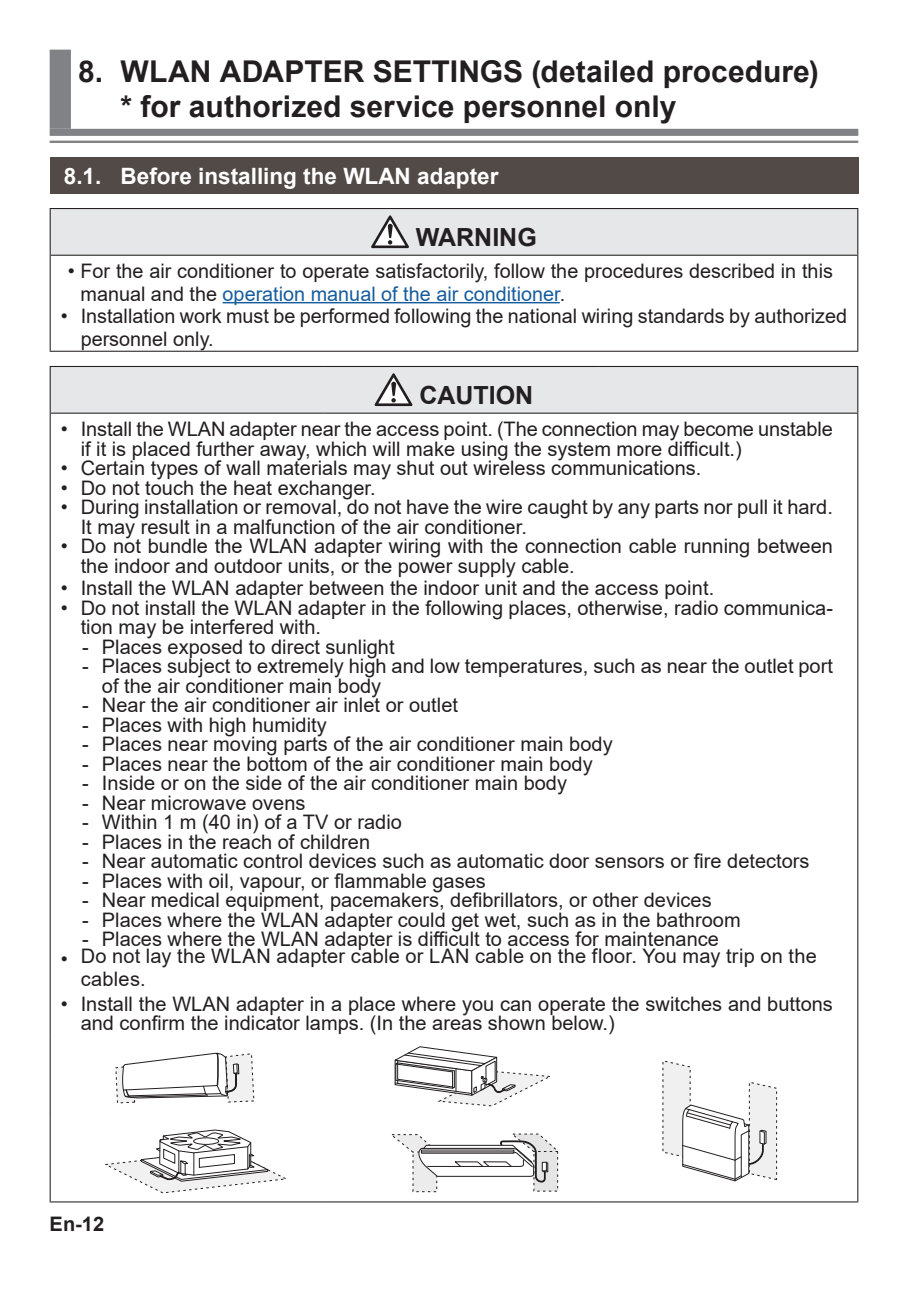
<style>
.page{position:relative;width:908px;height:1290px;background:#fff}
.page>*{position:absolute;margin:0;border:0;box-sizing:border-box;transform-origin:0 0}
.t1{font:700 30px/35px "Arial";color:#231f20}
.t2{font:700 25px "Arial";color:#231f20}
.t3{font:700 22.5px "Arial";color:#fff}
.t4{font:20px/19.5px "Arial";color:#231f20}
.t5{font:700 20px "Arial";color:#231f20}
.s1{color:#175d9e}
</style>
<div class="page">
<svg style="left:50px;top:140px;width:807px;height:1px"></svg>
<div style="left:50px;top:129px;width:807px;height:7px;background:#808285"></div>
<hr style="left:50px;top:141px;width:807px;height:2px;background:#808285">
<div style="left:50px;top:50px;width:21px;height:79px;background:#808285"></div>
<div style="left:50px;top:157px;width:807px;height:37px;background:#524a47"></div>
<div style="left:50px;top:209px;width:807px;height:46px;background:#e6e7e9"></div>
<hr style="left:50px;top:255px;width:807px;height:1px;background:#231f20">
<hr style="left:50px;top:351px;width:807px;height:1px;background:#231f20">
<hr style="left:50px;top:208px;width:807px;height:1px;background:#231f20">
<hr style="left:50px;top:209px;width:1px;height:46px;background:#231f20">
<hr style="left:856px;top:209px;width:1px;height:46px;background:#231f20">
<hr style="left:50px;top:256px;width:1px;height:95px;background:#231f20">
<hr style="left:856px;top:256px;width:1px;height:95px;background:#231f20">
<svg style="left:371px;top:215px;width:38px;height:33px"></svg>
<hr style="left:222px;top:302px;width:337px;height:1px;background:#175d9e">
<div style="left:50px;top:366px;width:807px;height:47px;background:#e6e7e9"></div>
<hr style="left:50px;top:366px;width:274px;height:1px;background:#231f20">
<hr style="left:50px;top:367px;width:1px;height:46px;background:#231f20">
<hr style="left:324px;top:366px;width:273px;height:1px;background:#231f20">
<hr style="left:597px;top:366px;width:260px;height:1px;background:#231f20">
<hr style="left:856px;top:367px;width:1px;height:46px;background:#231f20">
<hr style="left:50px;top:413px;width:274px;height:1px;background:#231f20">
<hr style="left:324px;top:413px;width:273px;height:1px;background:#231f20">
<hr style="left:597px;top:413px;width:260px;height:1px;background:#231f20">
<hr style="left:856px;top:414px;width:1px;height:622px;background:#231f20">
<hr style="left:50px;top:414px;width:1px;height:622px;background:#231f20">
<hr style="left:50px;top:1036px;width:1px;height:83px;background:#231f20">
<hr style="left:856px;top:1036px;width:1px;height:83px;background:#231f20">
<hr style="left:50px;top:1119px;width:1px;height:82px;background:#231f20">
<hr style="left:856px;top:1119px;width:1px;height:82px;background:#231f20">
<hr style="left:50px;top:1201px;width:274px;height:1px;background:#231f20">
<hr style="left:324px;top:1201px;width:273px;height:1px;background:#231f20">
<hr style="left:597px;top:1201px;width:260px;height:1px;background:#231f20">
<svg style="left:374px;top:373px;width:38px;height:33px"></svg>
<svg style="left:115px;top:1052px;width:139px;height:52px"></svg>
<svg style="left:394px;top:1046px;width:156px;height:61px"></svg>
<svg style="left:662px;top:1060px;width:115px;height:121px"></svg>
<svg style="left:105px;top:1130px;width:181px;height:64px"></svg>
<svg style="left:391px;top:1133px;width:168px;height:59px"></svg>
<h1 class="t1" style="left:120px;top:55px;width:699px;text-indent:-43px">8. WLAN ADAPTER SETTINGS (detailed procedure) * for authorized service personnel only</h1>
<p class="t3" style="left:64px;top:160px;width:436px">8.1. Before installing the WLAN adapter</p>
<p class="t2" style="left:415px;top:219px;width:122px">WARNING</p>
<p class="t4" style="left:80px;top:260px;width:753px;line-height:22.5px;text-indent:-13px">• For the air conditioner to operate satisfactorily, follow the procedures described in this manual and the <span class="s1">operation manual of the air conditioner</span>.</p>
<p class="t4" style="left:81px;top:305px;width:767px;line-height:22.5px;text-indent:-20px">• Installation work must be performed following the national wiring standards by authorized personnel only.</p>
<p class="t2" style="left:419px;top:377px;width:115px">CAUTION</p>
<p class="t4" style="left:81px;top:419px;width:753px;text-indent:-20px">• Install the WLAN adapter near the access point. (The connection may become unstable if it is placed further away, which will make using the system more difficult.)</p>
<p class="t4" style="left:61px;top:458px;width:642px">• Certain types of wall materials may shut out wireless communications.</p>
<p class="t4" style="left:61px;top:478px;width:316px">• Do not touch the heat exchanger.</p>
<p class="t4" style="left:81px;top:497px;width:753px;text-indent:-20px">• During installation or removal, do not have the wire caught by any parts nor pull it hard.<br>It may result in a malfunction of the air conditioner.</p>
<p class="t4" style="left:81px;top:536px;width:753px;text-indent:-20px">• Do not bundle the WLAN adapter wiring with the connection cable running between the indoor and outdoor units, or the power supply cable.</p>
<p class="t4" style="left:61px;top:578px;width:654px">• Install the WLAN adapter between the indoor unit and the access point.</p>
<p class="t4" style="left:81px;top:598px;width:753px;text-indent:-20px">• Do not install the WLAN adapter in the following places, otherwise, radio communica&shy;tion may be interfered with.</p>
<p class="t4" style="left:82px;top:637px;width:314px">- Places exposed to direct sunlight</p>
<p class="t4" style="left:102px;top:656px;width:732px;text-indent:-20px">- Places subject to extremely high and low temperatures, such as near the outlet port of the air conditioner main body</p>
<p class="t4" style="left:82px;top:695px;width:377px">- Near the air conditioner air inlet or outlet</p>
<p class="t4" style="left:82px;top:715px;width:246px">- Places with high humidity</p>
<p class="t4" style="left:82px;top:734px;width:532px">- Places near moving parts of the air conditioner main body</p>
<p class="t4" style="left:82px;top:754px;width:512px">- Places near the bottom of the air conditioner main body</p>
<p class="t4" style="left:82px;top:773px;width:486px">- Inside or on the side of the air conditioner main body</p>
<p class="t4" style="left:82px;top:793px;width:225px">- Near microwave ovens</p>
<p class="t4" style="left:82px;top:812px;width:321px">- Within 1 m (40 in) of a TV or radio</p>
<p class="t4" style="left:82px;top:832px;width:289px">- Places in the reach of children</p>
<p class="t4" style="left:82px;top:851px;width:728px">- Near automatic control devices such as automatic door sensors or fire detectors</p>
<p class="t4" style="left:82px;top:871px;width:405px">- Places with oil, vapour, or flammable gases</p>
<p class="t4" style="left:82px;top:890px;width:630px">- Near medical equipment, pacemakers, defibrillators, or other devices</p>
<p class="t4" style="left:82px;top:910px;width:659px">- Places where the WLAN adapter could get wet, such as in the bathroom</p>
<p class="t4" style="left:82px;top:929px;width:638px">- Places where the WLAN adapter is difficult to access for maintenance</p>
<p class="t4" style="left:81px;top:945px;width:737px;line-height:22.5px;text-indent:-20px">• Do not lay the WLAN adapter cable or LAN cable on the floor. You may trip on the cables.</p>
<p class="t4" style="left:81px;top:994px;width:753px;text-indent:-20px">• Install the WLAN adapter in a place where you can operate the switches and buttons and confirm the indicator lamps. (In the areas shown below.)</p>
<p class="t5" style="left:50px;top:1209px;width:56px">En-12</p>
</div>
